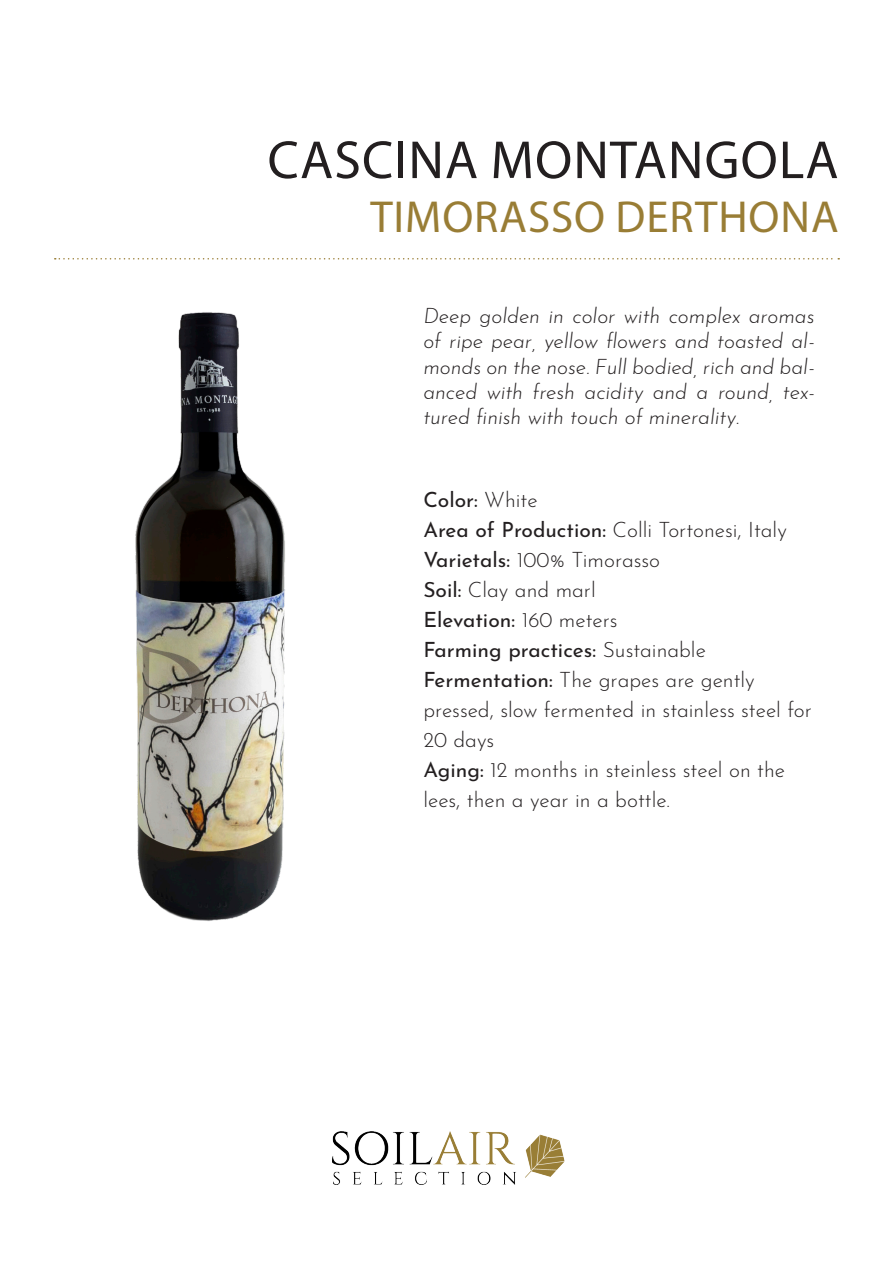
<style>
.page{position:relative;width:893px;height:1263px;background:#fff}
.page>*{position:absolute;margin:0;border:0;box-sizing:border-box;transform-origin:0 0}
.Wines{font:54px "Myriad Pro";letter-spacing:.02em;color:#231f20}
.Wines-2{font:45px "Myriad Pro";letter-spacing:.02em;color:#997d35}
.Wines-3{font:300 21px/30px "Josefin Sans";color:#231f20}
.Wines-4{font:italic 300 21px/25.2px "Josefin Sans";color:#231f20;text-align:justify}
.Wines-5{font:21px "Josefin Sans";color:#231f20}
.s1{font-weight:300}
.s2{font-weight:400}
</style>
<div class="page">
<img style="left:333px;top:1131px;width:232px;height:53px">
<img style="left:135px;top:312px;width:150px;height:609px">
<svg style="left:55px;top:258px;width:784px;height:2px"></svg>
<p class="Wines" style="left:268px;top:127px;width:572px">CASCINA MONTANGOLA</p>
<p class="Wines-2" style="left:370px;top:189px;width:470px">TIMORASSO DERTHONA</p>
<p class="Wines-4" style="left:423px;top:301px;width:392px">Deep golden in color with complex aromas of ripe pear, yellow flowers and toasted al&shy;monds on the nose. Full bodied, rich and bal&shy;anced with fresh acidity and a round, tex&shy;tured finish with touch of minerality.</p>
<p class="Wines-5" style="left:423px;top:482px;width:116px">Color: <span class="s1">White</span></p>
<p class="Wines-3" style="left:423px;top:512px;width:365px"><span class="s2">Area of Production:</span> Colli Tortonesi, Italy<br><span class="s2">Varietals:</span> 100% Timorasso</p>
<p class="Wines-3" style="left:423px;top:572px;width:174px"><span class="s2">Soil:</span> Clay and marl</p>
<p class="Wines-5" style="left:423px;top:602px;width:196px">Elevation: <span class="s1">160 meters</span></p>
<p class="Wines-5" style="left:423px;top:632px;width:284px">Farming practices: <span class="s1">Sustainable</span></p>
<p class="Wines-3" style="left:423px;top:662px;width:390px"><span class="s2">Fermentation:</span> The grapes are gently pressed, slow fermented in stainless steel for<br>20 days</p>
<p class="Wines-3" style="left:423px;top:752px;width:363px"><span class="s2">Aging:</span> 12 months in steinless steel on the lees, then a year in a bottle.</p>
</div>
